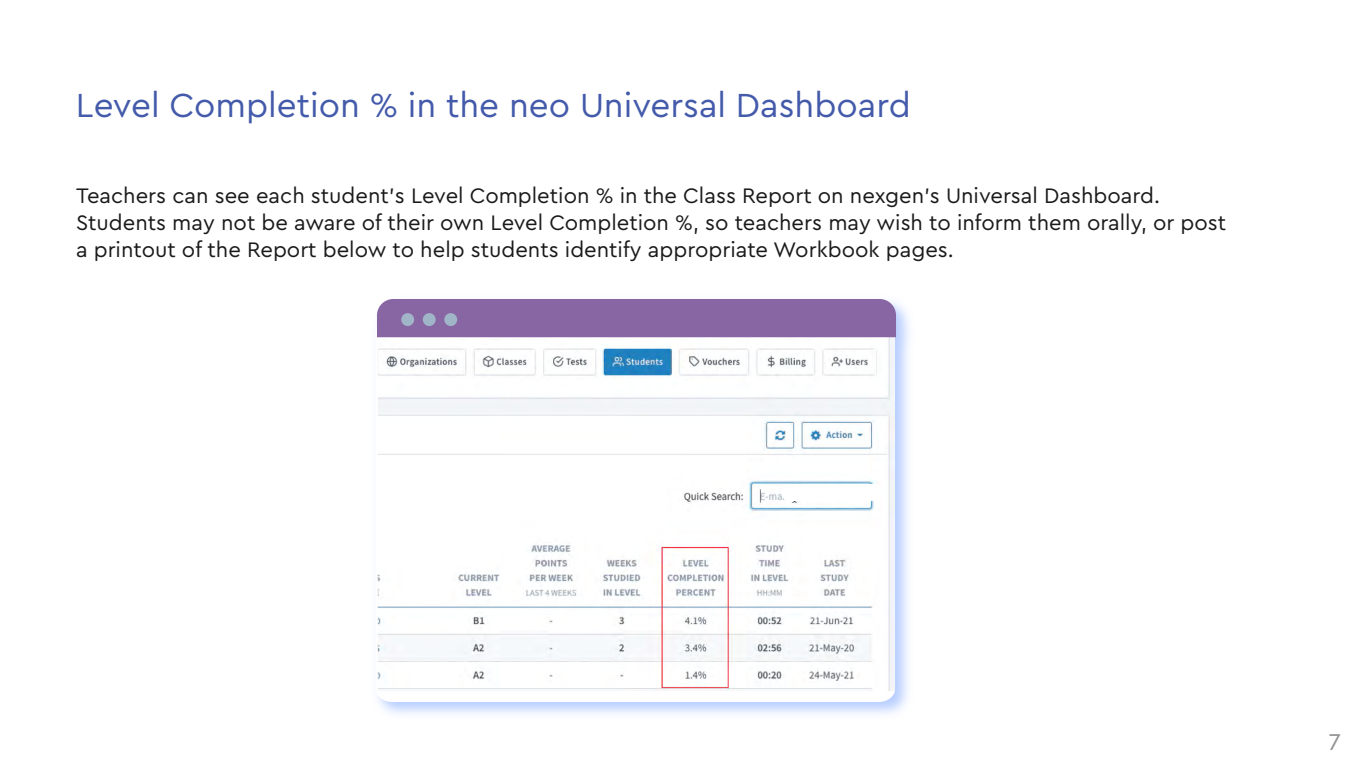
<style>
.page{position:relative;width:1366px;height:768px;background:#fff}
.page>*{position:absolute;margin:0;border:0;box-sizing:border-box;transform-origin:0 0}
.t1{font:35px "Cera Basic";color:#445aaa}
.t2{font:24px "Cera Basic";color:#919191}
.t3{font:22px/27px "Cera Basic";color:#1a1a1a}
</style>
<div class="page">
<img style="left:378px;top:337px;width:517px;height:354px">
<div style="left:377px;top:299px;width:519px;height:38px;background:#8865a3"></div>
<div style="left:401px;top:313px;width:13px;height:13px;background:#a1b5c8;border-radius:50%"></div>
<div style="left:423px;top:313px;width:13px;height:13px;background:#a1b5c8;border-radius:50%"></div>
<div style="left:444px;top:313px;width:13px;height:13px;background:#a1b5c8;border-radius:50%"></div>
<div style="left:781px;top:484px;width:104px;height:17px;background:#fff;border-radius:8px"></div>
<h1 class="t1" style="left:76px;top:85px;width:836px">Level Completion % in the neo Universal Dashboard</h1>
<p class="t3" style="left:76px;top:182px;width:1152px">Teachers can see each student’s Level Completion % in the Class Report on nexgen’s Universal Dashboard.<br>Students may not be aware of their own Level Completion %, so teachers may wish to inform them orally, or post a printout of the Report below to help students identify appropriate Workbook pages.</p>
<p class="t2" style="left:1329px;top:725px;width:14px">7</p>
</div>
